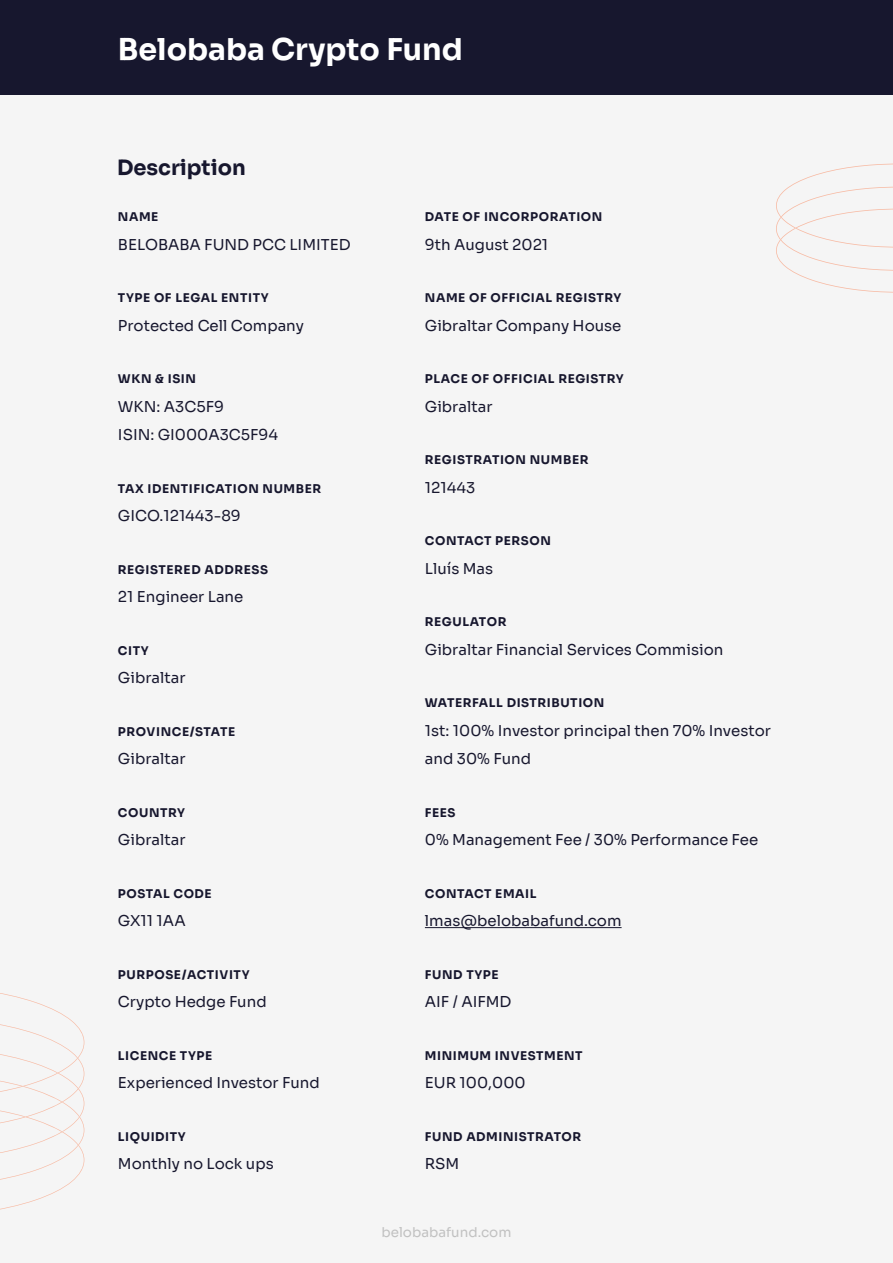
<style>
.page{position:relative;width:893px;height:1263px;background:#f5f5f5}
.page>*{position:absolute;margin:0;border:0;box-sizing:border-box;transform-origin:0 0}
.t1{font:700 30px "Sora";color:#fff}
.t2{font:700 21px "Sora";color:#17172e}
.t3{font:15px/28.5px "Sora";color:#17172e}
.t4{font:13.5px "Sora";color:#c1c1c1}
.t5{font:700 12px "Sora";letter-spacing:.05em;color:#17172e}
</style>
<div class="page">
<hr style="left:425px;top:927px;width:197px;height:1px;background:#17172e">
<svg style="left:776px;top:164px;width:117px;height:129px"></svg>
<div style="left:0;top:0;width:893px;height:95px;background:#17172e"></div>
<svg style="left:0;top:993px;width:84px;height:217px"></svg>
<h1 class="t1" style="left:118px;top:24px;width:346px">Belobaba Crypto Fund</h1>
<h2 class="t2" style="left:117px;top:150px;width:130px">Description</h2>
<p class="t5" style="left:118px;top:207px;width:42px">NAME</p>
<p class="t3" style="left:118px;top:229px;width:234px">BELOBABA FUND PCC LIMITED</p>
<p class="t5" style="left:118px;top:288px;width:152px">TYPE OF LEGAL ENTITY</p>
<p class="t3" style="left:118px;top:310px;width:188px">Protected Cell Company</p>
<p class="t5" style="left:118px;top:369px;width:80px">WKN &amp; ISIN</p>
<p class="t3" style="left:118px;top:391px;width:162px">WKN: A3C5F9<br>ISIN: GI000A3C5F94</p>
<p class="t5" style="left:118px;top:478px;width:205px">TAX IDENTIFICATION NUMBER</p>
<p class="t3" style="left:118px;top:500px;width:124px">GICO.121443-89</p>
<p class="t5" style="left:118px;top:559px;width:152px">REGISTERED ADDRESS</p>
<p class="t3" style="left:118px;top:581px;width:127px">21 Engineer Lane</p>
<p class="t5" style="left:118px;top:640px;width:32px">CITY</p>
<p class="t3" style="left:118px;top:662px;width:69px">Gibraltar</p>
<p class="t5" style="left:118px;top:721px;width:119px">PROVINCE/STATE</p>
<p class="t3" style="left:118px;top:743px;width:69px">Gibraltar</p>
<p class="t5" style="left:118px;top:802px;width:69px">COUNTRY</p>
<p class="t3" style="left:118px;top:824px;width:69px">Gibraltar</p>
<p class="t5" style="left:118px;top:883px;width:95px">POSTAL CODE</p>
<p class="t3" style="left:118px;top:905px;width:69px">GX11 1AA</p>
<p class="t5" style="left:118px;top:964px;width:133px">PURPOSE/ACTIVITY</p>
<p class="t3" style="left:118px;top:986px;width:150px">Crypto Hedge Fund</p>
<p class="t5" style="left:118px;top:1045px;width:96px">LICENCE TYPE</p>
<p class="t3" style="left:118px;top:1067px;width:203px">Experienced Investor Fund</p>
<p class="t5" style="left:118px;top:1126px;width:69px">LIQUIDITY</p>
<p class="t3" style="left:118px;top:1148px;width:157px">Monthly no Lock ups</p>
<p class="t5" style="left:425px;top:207px;width:179px">DATE OF INCORPORATION</p>
<p class="t3" style="left:425px;top:229px;width:125px">9th August 2021</p>
<p class="t5" style="left:425px;top:288px;width:198px">NAME OF OFFICIAL REGISTRY</p>
<p class="t3" style="left:425px;top:310px;width:198px">Gibraltar Company House</p>
<p class="t5" style="left:425px;top:369px;width:200px">PLACE OF OFFICIAL REGISTRY</p>
<p class="t3" style="left:425px;top:391px;width:69px">Gibraltar</p>
<p class="t5" style="left:425px;top:450px;width:165px">REGISTRATION NUMBER</p>
<p class="t3" style="left:425px;top:472px;width:52px">121443</p>
<p class="t5" style="left:425px;top:531px;width:128px">CONTACT PERSON</p>
<p class="t3" style="left:425px;top:553px;width:70px">Lluís Mas</p>
<p class="t5" style="left:425px;top:612px;width:83px">REGULATOR</p>
<p class="t3" style="left:425px;top:634px;width:300px">Gibraltar Financial Services Commision</p>
<p class="t5" style="left:425px;top:693px;width:181px">WATERFALL DISTRIBUTION</p>
<p class="t3" style="left:425px;top:715px;width:348px">1st: 100% Investor principal then 70% Investor and 30% Fund</p>
<p class="t5" style="left:425px;top:802px;width:32px">FEES</p>
<p class="t3" style="left:425px;top:824px;width:335px">0% Management Fee / 30% Performance Fee</p>
<p class="t5" style="left:425px;top:883px;width:113px">CONTACT EMAIL</p>
<p class="t3" style="left:425px;top:905px;width:198px">lmas@belobabafund.com</p>
<p class="t5" style="left:425px;top:964px;width:75px">FUND TYPE</p>
<p class="t3" style="left:425px;top:986px;width:88px">AIF / AIFMD</p>
<p class="t5" style="left:425px;top:1045px;width:159px">MINIMUM INVESTMENT</p>
<p class="t3" style="left:425px;top:1067px;width:102px">EUR 100,000</p>
<p class="t5" style="left:425px;top:1126px;width:158px">FUND ADMINISTRATOR</p>
<p class="t3" style="left:425px;top:1148px;width:36px">RSM</p>
<p class="t4" style="left:381px;top:1221px;width:131px">belobabafund.com</p>
</div>
